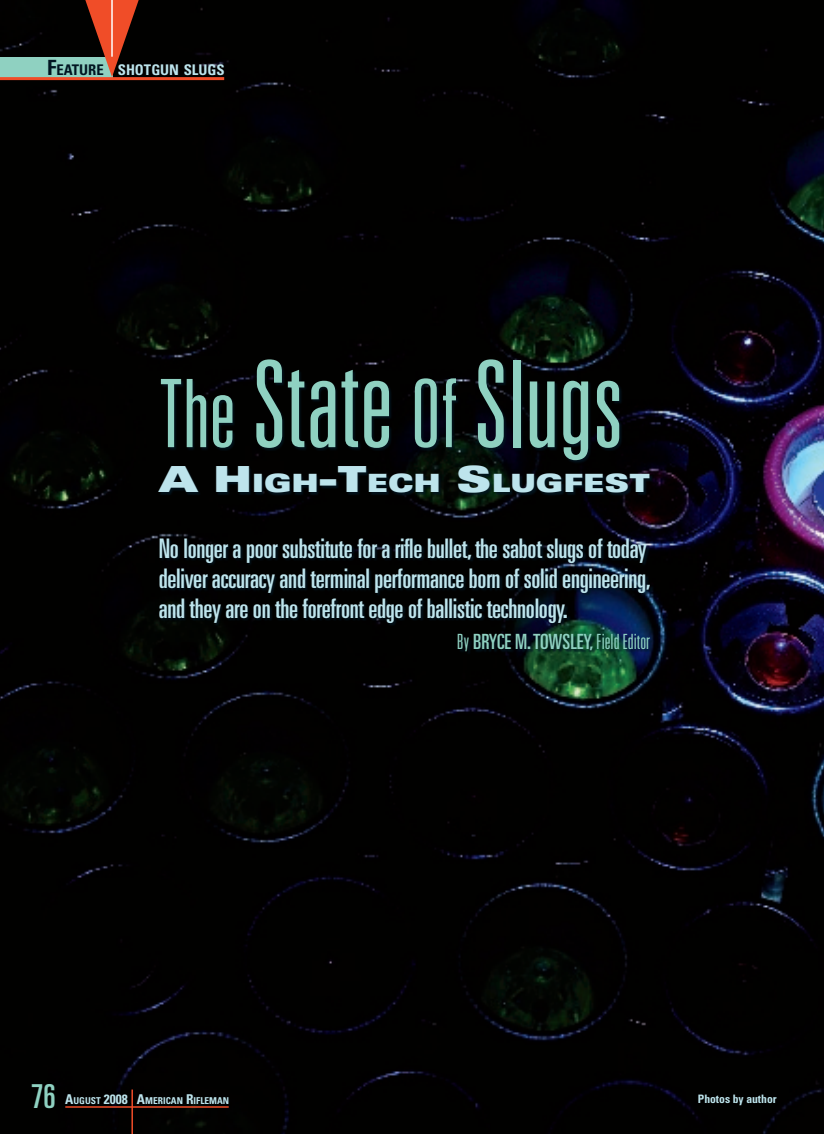
<style>
.page{position:relative;width:824px;height:1134px;background:#fff}
.page>*{position:absolute;margin:0;border:0;box-sizing:border-box;transform-origin:0 0}
.t1{font:300 ultra-condensed 120.6px "Univers";color:#8fd1c1}
.t2{font:ultra-condensed 33px "Univers";color:#8fd1c1}
.t3{font:ultra-condensed 27px/30px "Univers";letter-spacing:-.01em;color:#bde4ec}
.t4{font:900 expanded 25.2px "Univers";color:#bde4ec}
.t5{font:ultra-condensed 21px "Univers";color:#8fd1c1}
.t6{font:700 condensed 14.7px "Univers";color:#bde4ec}
.t7{font:700 condensed 11.7px "Univers";color:#bde4ec}
.t8{font:700 condensed 9.45px "Univers";color:#bde4ec}
.s1{font-size:21px;color:#011622}
.s2{color:#011622}
.s3{font-size:94.5px}
.s4{font-size:36px}
.s5{font-weight:300}
.s6{font-size:13.5px}
</style>
<div class="page">
<img style="left:0;top:0;width:824px;height:1134px">
<div style="left:0;top:57px;width:112px;height:22px;background:#8fd1c1"></div>
<svg style="left:85px;top:0;width:54px;height:77px;background:#843d29"></svg>
<hr style="left:111px;top:0;width:2px;height:57px;background:#fff">
<hr style="left:0;top:77px;width:224px;height:3px;background:#f04d28">
<hr style="left:65px;top:1106px;width:164px;height:2px;background:#f04d28">
<hr style="left:131px;top:1090px;width:2px;height:44px;background:#f04d28">
<div style="left:159px;top:360px;width:495px;height:137px;background:#011622;opacity:.8"></div>
<div style="left:160px;top:539px;width:494px;height:116px;background:#011622;opacity:.8"></div>
<p class="t6" style="left:47px;top:60px;width:179px"><span class="s1">F</span><span class="s2">EATURE</span> SHOTGUN SLUGS</p>
<h1 class="t1" style="left:159px;top:342px;width:466px"><span class="s3">The</span> State <span class="s3">Of</span> Slugs</h1>
<p class="t4" style="left:159px;top:468px;width:469px"><span class="s4">A H</span>IGH<span class="s4">-T</span>ECH <span class="s4">S</span>LUGFEST</p>
<p class="t3" style="left:159px;top:533px;width:493px">No longer a poor substitute for a rifle bullet, the sabot slugs of today deliver accuracy and terminal performance born of solid engineering, and they are on the forefront edge of ballistic technology.</p>
<p class="t5" style="left:457px;top:630px;width:195px"><span class="s5">By</span> BRYCE M. TOWSLEY, <span class="s5">Field Editor</span></p>
<p class="t2" style="left:31px;top:1077px;width:26px">76</p>
<p class="t8" style="left:65px;top:1095px;width:165px"><span class="s6">A</span>UGUST <span class="s6">2008 A</span>MERICAN <span class="s6">R</span>IFLEMAN</p>
<p class="t7" style="left:697px;top:1092px;width:80px">Photos by author</p>
</div>
